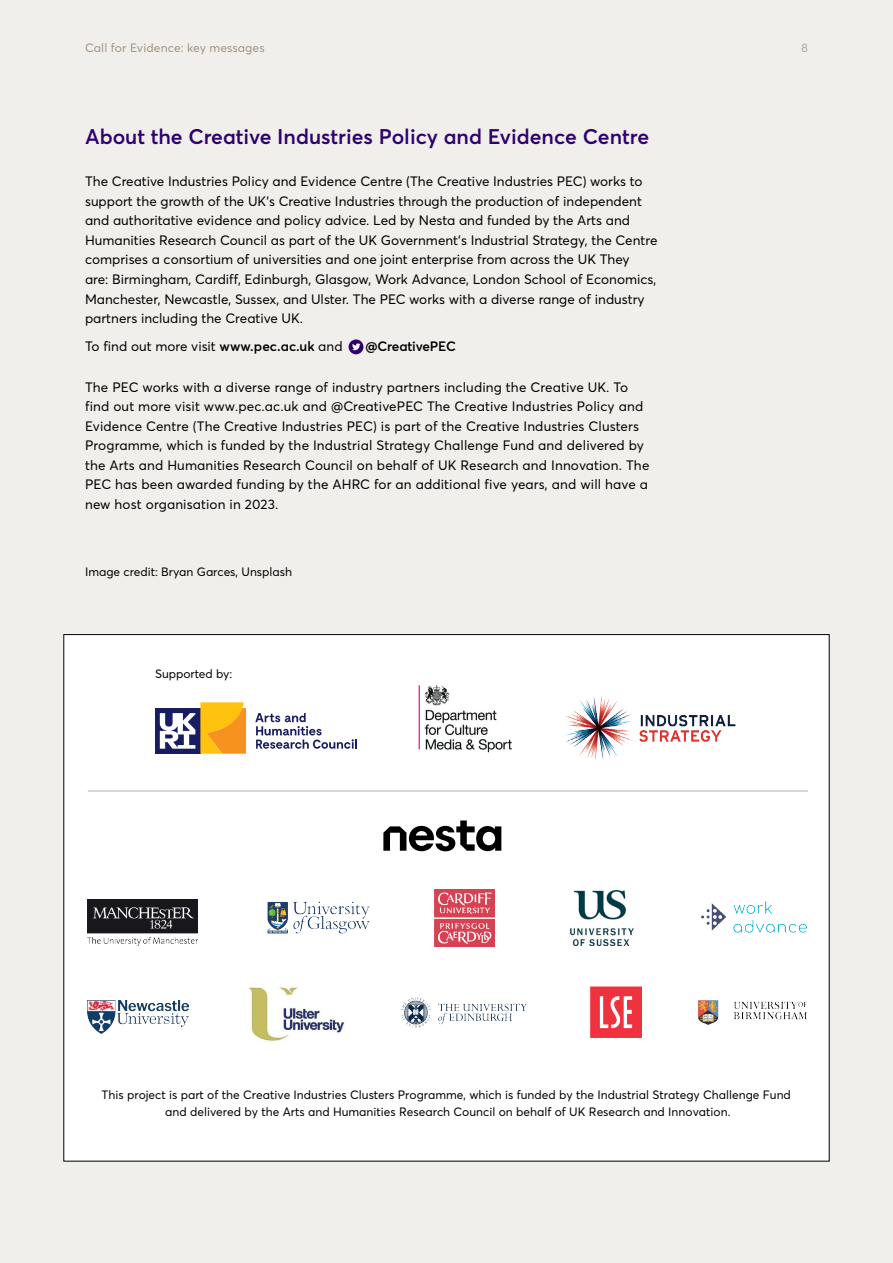
<style>
.page{position:relative;width:893px;height:1263px;background:#f1efec}
.page>*{position:absolute;margin:0;border:0;box-sizing:border-box;transform-origin:0 0}
.Chapter_Sub_Header_B{font:600 21px "Averta";color:#2f006f}
.Text{font:13.5px/19.5px "Averta";color:#000}
.Text-2{font:600 13.5px "Averta";letter-spacing:-.01em;color:#000}
.Text-3{font:12px/16.5px "Averta";color:#000;text-align:center}
.t1{font:12px "Averta";letter-spacing:.01em;color:#a39383}
.t2{font:12px "Averta";color:#b4a899}
.s1{font-weight:600}
</style>
<div class="page">
<div style="left:64px;top:634px;width:765px;height:527px;background:#fff"></div>
<img style="left:569px;top:890px;width:65px;height:55px">
<img style="left:590px;top:987px;width:51px;height:50px">
<img style="left:435px;top:889px;width:59px;height:57px">
<img style="left:267px;top:901px;width:103px;height:33px">
<img style="left:401px;top:997px;width:126px;height:31px">
<img style="left:88px;top:1000px;width:100px;height:33px">
<img style="left:88px;top:899px;width:109px;height:46px">
<img style="left:698px;top:1000px;width:109px;height:26px">
<img style="left:248px;top:986px;width:96px;height:55px">
<svg style="left:383px;top:820px;width:118px;height:31px"></svg>
<hr style="left:88px;top:790px;width:720px;height:2px;background:#d1c9c1">
<img style="left:565px;top:696px;width:171px;height:64px">
<svg style="left:255px;top:713px;width:102px;height:36px"></svg>
<svg style="left:155px;top:708px;width:5px;height:46px"></svg>
<svg style="left:160px;top:702px;width:86px;height:52px"></svg>
<img style="left:701px;top:901px;width:106px;height:32px">
<img style="left:418px;top:685px;width:94px;height:68px">
<div style="left:349px;top:339px;width:14px;height:15px;background:#2f006f;border-radius:50%"></div>
<svg style="left:352px;top:343px;width:8px;height:7px"></svg>
<p class="t1" style="left:85px;top:40px;width:181px">Call for Evidence: key messages</p>
<p class="t2" style="left:801px;top:40px;width:8px">8</p>
<p class="Chapter_Sub_Header_B" style="left:85px;top:123px;width:566px">About the Creative Industries Policy and Evidence Centre</p>
<p class="Text" style="left:85px;top:172px;width:574px">The Creative Industries Policy and Evidence Centre (The Creative Industries PEC) works to support the growth of the UK’s Creative Industries through the production of independent and authoritative evidence and policy advice. Led by Nesta and funded by the Arts and Humanities Research Council as part of the UK Government’s Industrial Strategy, the Centre comprises a consortium of universities and one joint enterprise from across the UK They<br>are: Birmingham, Cardiff, Edinburgh, Glasgow, Work Advance, London School of Economics, Manchester, Newcastle, Sussex, and Ulster. The PEC works with a diverse range of industry partners including the Creative UK.</p>
<p class="Text" style="left:85px;top:336px;width:259px">To find out more visit <span class="s1">www.pec.ac.uk</span> and</p>
<p class="Text-2" style="left:366px;top:338px;width:92px">@CreativePEC</p>
<p class="Text" style="left:85px;top:377px;width:566px">The PEC works with a diverse range of industry partners including the Creative UK. To find out more visit www.pec.ac.uk and @CreativePEC The Creative Industries Policy and Evidence Centre (The Creative Industries PEC) is part of the Creative Industries Clusters Programme, which is funded by the Industrial Strategy Challenge Fund and delivered by the Arts and Humanities Research Council on behalf of UK Research and Innovation. The PEC has been awarded funding by the AHRC for an additional five years, and will have a new host organisation in 2023.</p>
<p class="Text-3" style="left:85px;top:564px;width:209px">Image credit: Bryan Garces, Unsplash</p>
<p class="Text-3" style="left:155px;top:665px;width:79px">Supported by:</p>
<p class="Text-3" style="left:102px;top:1086px;width:691px">This project is part of the Creative Industries Clusters Programme, which is funded by the Industrial Strategy Challenge Fund and delivered by the Arts and Humanities Research Council on behalf of UK Research and Innovation.</p>
</div>
